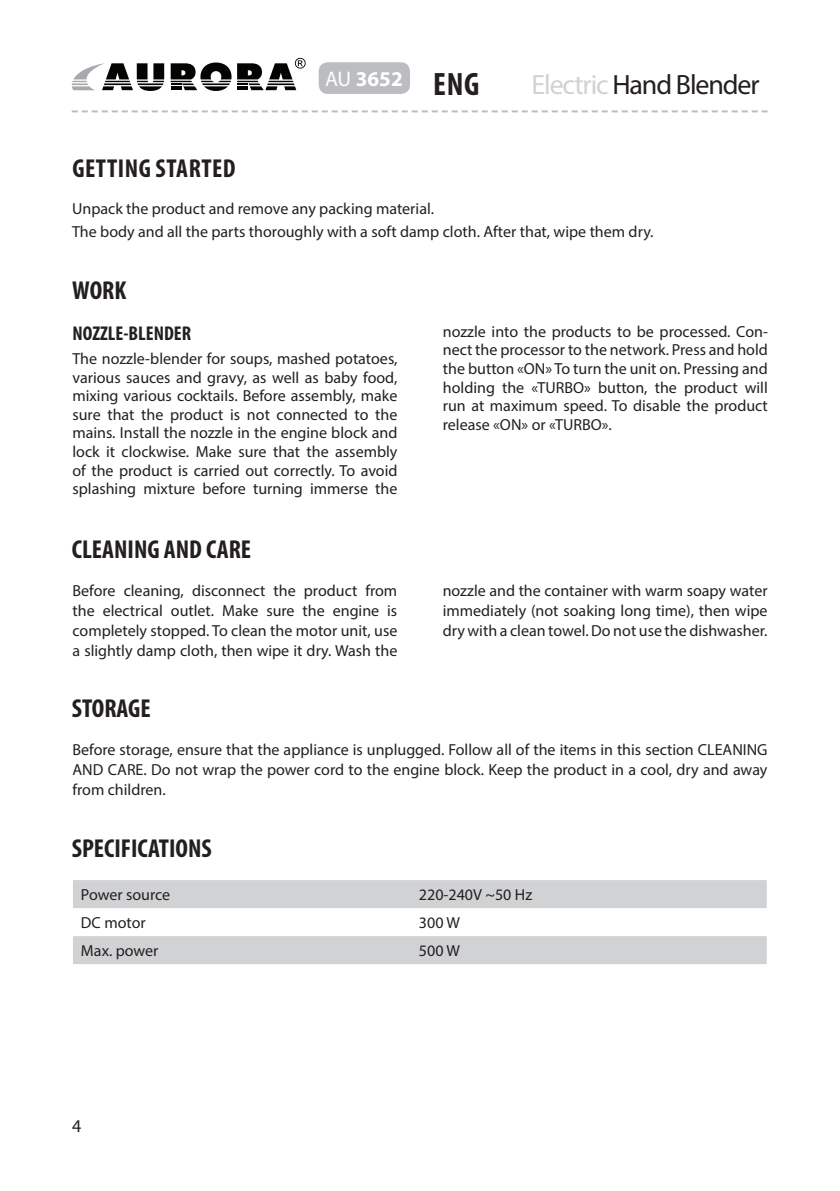
<style>
.page{position:relative;width:840px;height:1191px;background:#fff}
.page>*{position:absolute;margin:0;border:0;box-sizing:border-box;transform-origin:0 0}
.t1{font:28px "Myriad Pro";letter-spacing:-.04em;color:#231f20}
.t2{font:700 condensed 26px "Myriad Pro";color:#231f20}
.t3{font:700 condensed 26px "Myriad Pro";letter-spacing:.02em;color:#231f20}
.t4{font:700 21.2px "Myriad Pro";color:#fff}
.t5{font:700 condensed 20px "Myriad Pro";color:#231f20}
.t6{font:18px "Myriad Pro";color:#231f20}
.t7{font:16px/18.6px "Myriad Pro";color:#231f20;text-align:justify}
.s1{font-weight:400}
.s2{font-stretch:condensed;font-size:32.4px;color:#231f20}
.s3{color:#d1d2d4}
</style>
<div class="page">
<svg style="left:170px;top:62px;width:61px;height:29px"></svg>
<svg style="left:72px;top:63px;width:92px;height:28px"></svg>
<svg style="left:237px;top:58px;width:68px;height:32px"></svg>
<div style="left:318px;top:62px;width:92px;height:32px;background:#bcbdc0;border-radius:9px"></div>
<svg style="left:72px;top:110px;width:695px;height:2px"></svg>
<svg style="left:73px;top:880px;width:693px;height:84px;fill:#d1d2d4"></svg>
<h3 class="t4" style="left:325px;top:65px;width:156px"><span class="s1">AU</span> 3652 <span class="s2">ENG</span></h3>
<h1 class="t1" style="left:531px;top:68px;width:229px"><span class="s3">Electric</span> Hand Blender</h1>
<h2 class="t3" style="left:72px;top:152px;width:165px">GETTING STARTED</h2>
<p class="t7" style="left:72px;top:197px;width:582px;line-height:22.6px">Unpack the product and remove any packing material.<br>The body and all the parts thoroughly with a soft damp cloth. After that, wipe them dry.</p>
<h2 class="t2" style="left:72px;top:274px;width:56px">WORK</h2>
<p class="t5" style="left:72px;top:320px;width:120px">NOZZLE-BLENDER</p>
<p class="t7" style="left:72px;top:349px;width:326px">The nozzle-blender for soups, mashed potatoes, various sauces and gravy, as well as baby food, mixing various cocktails. Before assembly, make sure that the product is not connected to the mains. Install the nozzle in the engine block and lock it clockwise. Make sure that the assembly of the product is carried out correctly. To avoid splashing mixture before turning immerse the</p>
<p class="t7" style="left:442px;top:322px;width:326px">nozzle into the products to be processed. Con&shy;nect the processor to the network. Press and hold the button «ON» To turn the unit on. Pressing and holding the «TURBO» button, the product will run at maximum speed. To disable the product release «ON» or «TURBO».</p>
<h2 class="t2" style="left:72px;top:533px;width:181px">CLEANING AND CARE</h2>
<p class="t7" style="left:72px;top:580px;width:326px;line-height:20px">Before cleaning, disconnect the product from the electrical outlet. Make sure the engine is completely stopped. To clean the motor unit, use a slightly damp cloth, then wipe it dry. Wash the</p>
<p class="t7" style="left:442px;top:580px;width:326px;line-height:20px">nozzle and the container with warm soapy water immediately (not soaking long time), then wipe dry with a clean towel. Do not use the dishwasher.</p>
<h2 class="t2" style="left:72px;top:692px;width:80px">STORAGE</h2>
<p class="t7" style="left:72px;top:739px;width:696px;line-height:20px">Before storage, ensure that the appliance is unplugged. Follow all of the items in this section CLEANING AND CARE. Do not wrap the power cord to the engine block. Keep the product in a cool, dry and away from children.</p>
<h2 class="t2" style="left:72px;top:832px;width:141px">SPECIFICATIONS</h2>
<p class="t7" style="left:81px;top:885px;width:91px">Power source</p>
<p class="t7" style="left:418px;top:885px;width:115px">220-240V ~50 Hz</p>
<p class="t7" style="left:81px;top:913px;width:66px">DC motor</p>
<p class="t7" style="left:418px;top:913px;width:42px">300 W</p>
<p class="t7" style="left:81px;top:941px;width:79px">Max. power</p>
<p class="t7" style="left:418px;top:941px;width:42px">500 W</p>
<p class="t6" style="left:72px;top:1115px;width:11px">4</p>
</div>
